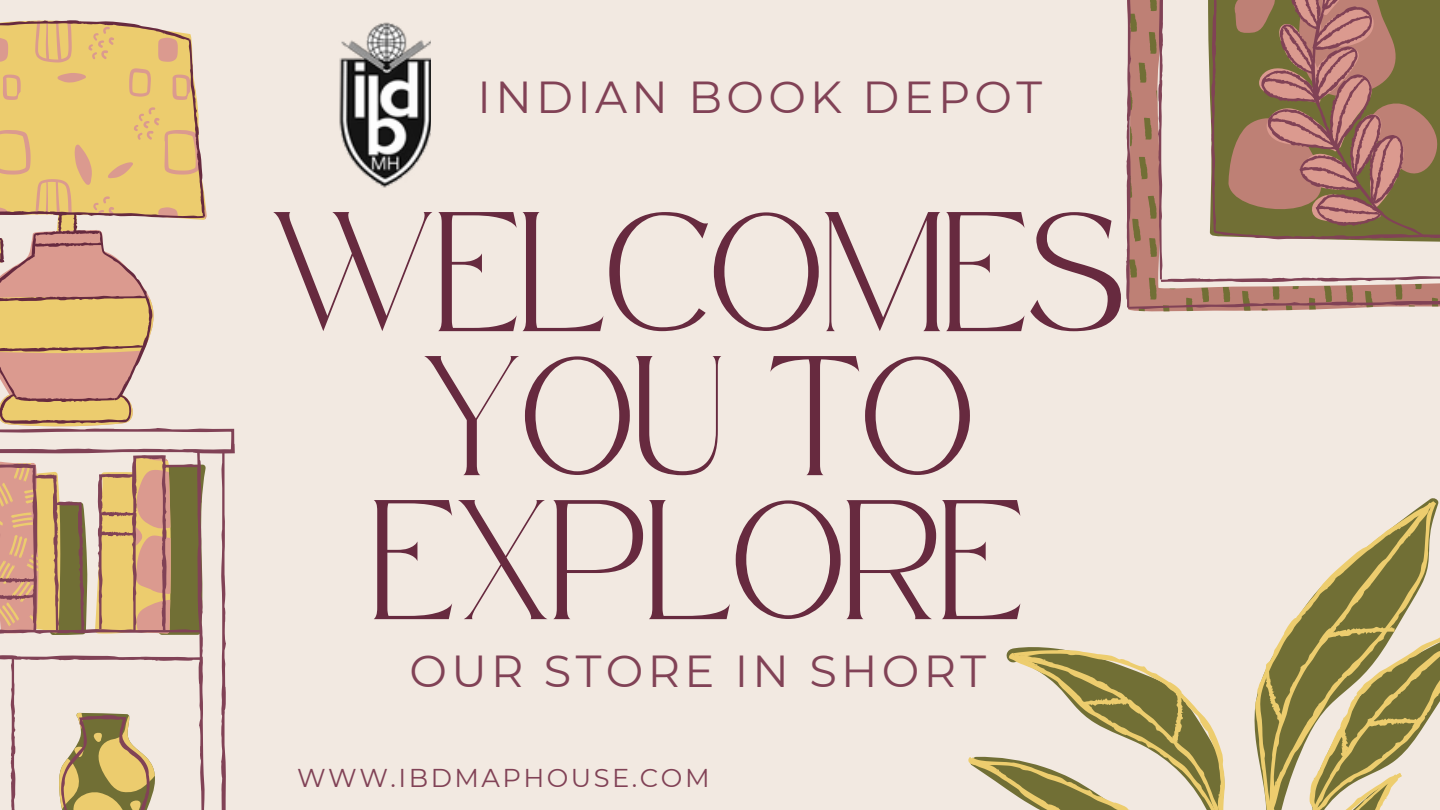
<style>
.page{position:relative;width:1440px;height:810px;background:#f2e9e1}
.page>*{position:absolute;margin:0;border:0;box-sizing:border-box;transform-origin:0 0}
.t1{font:83.1px/144px "Safira March";color:#672a3f;text-align:center}
.t2{font:44.8px "Montserrat";letter-spacing:.095em;color:#814256}
.t3{font:25.8px "Montserrat";letter-spacing:.095em;color:#814256}
</style>
<div class="page">
<svg style="left:1126px;top:0;width:314px;height:309px"></svg>
<svg style="left:0;top:20px;width:235px;height:790px"></svg>
<svg style="left:1294px;top:503px;width:139px;height:116px"></svg>
<svg style="left:968px;top:619px;width:472px;height:191px"></svg>
<img style="left:339px;top:22px;width:92px;height:166px">
<p class="t2" style="left:477px;top:70px;width:566px">INDIAN BOOK DEPOT</p>
<p class="t1" style="left:271px;top:231px;width:855px">WELCOMES<br>YOU TO<br>EXPLORE</p>
<h2 class="t2" style="left:410px;top:644px;width:578px">OUR STORE IN SHORT</h2>
<h1 class="t3" style="left:297px;top:762px;width:414px">WWW.IBDMAPHOUSE.COM</h1>
</div>
